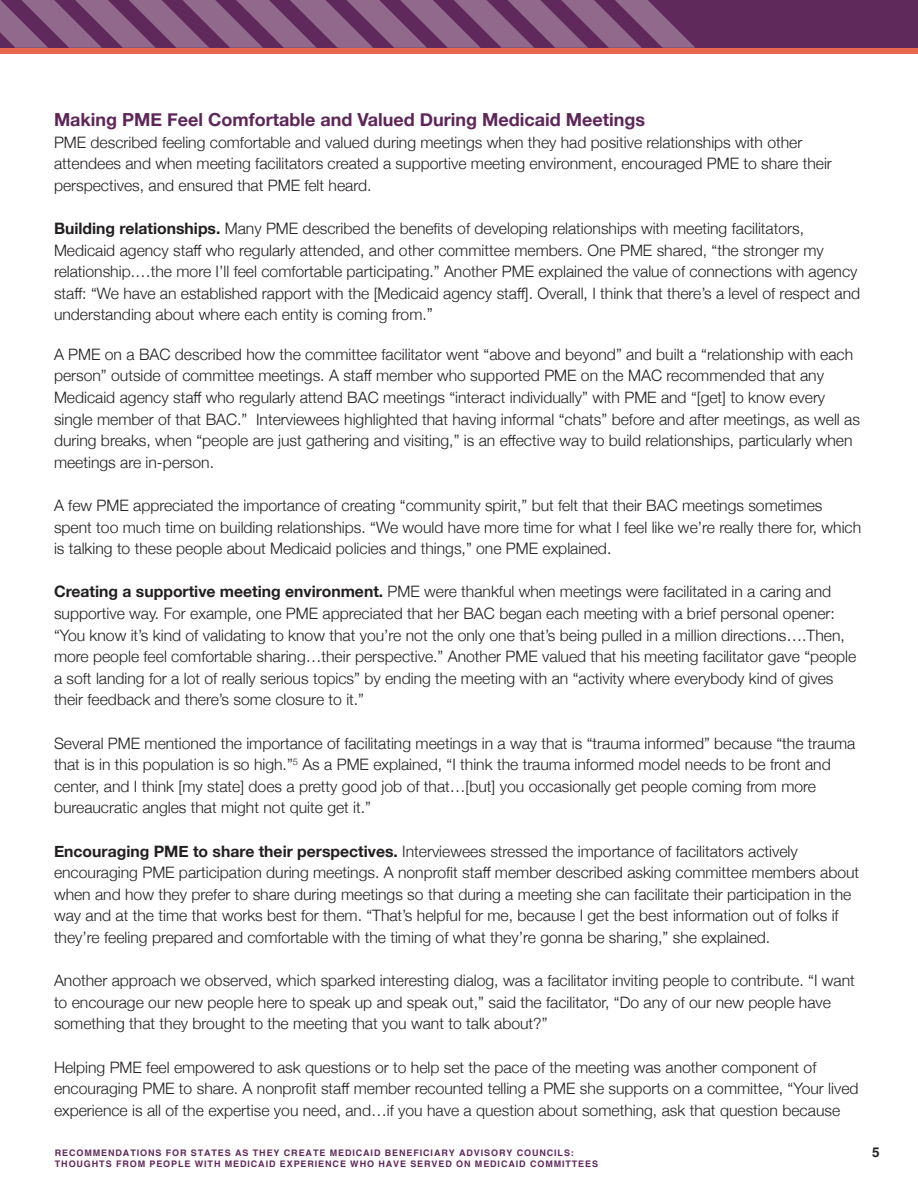
<style>
.page{position:relative;width:918px;height:1188px;background:#fff}
.page>*{position:absolute;margin:0;border:0;box-sizing:border-box;transform-origin:0 0}
.t1{font:700 18px "Helvetica Neue";color:#5e2658}
.t2{font:300 15.75px/21.6px "Helvetica Neue";color:#231f20}
.t3{font:700 13.5px "Helvetica";color:#231f20}
.t4{font:700 9px "Helvetica";letter-spacing:.1em;color:#60295b}
.s1{font-weight:700}
.s2{font-size:16.5px}
</style>
<div class="page">
<div style="left:0;top:0;width:918px;height:49px;background:#60295b"></div>
<div style="left:0;top:48px;width:918px;height:5px;background:#e9674f"></div>
<svg style="left:0;top:0;width:695px;height:48px"></svg>
<p class="t1" style="left:54px;top:106px;width:593px">Making PME Feel Comfortable and Valued During Medicaid Meetings</p>
<p class="t2" style="left:54px;top:130px;width:779px">PME described feeling comfortable and valued during meetings when they had positive relationships with other attendees and when meeting facilitators created a supportive meeting environment, encouraged PME to share their perspectives, and ensured that PME felt heard.</p>
<p class="t2" style="left:54px;top:217px;width:808px"><span class="s1">Building relationships.</span> Many PME described the benefits of developing relationships with meeting facilitators, Medicaid agency staff who regularly attended, and other committee members. One PME shared, “the stronger my relationship.…the more I’ll feel comfortable participating.” Another PME explained the value of connections with agency staff: “We have an established rapport with the [Medicaid agency staff]. Overall, I think that there’s a level of respect and understanding about where each entity is coming from.<span class="s2">”</span></p>
<p class="t2" style="left:54px;top:342px;width:808px">A PME on a BAC described how the committee facilitator went “above and beyond” and built a “relationship with each person” outside of committee meetings. A staff member who supported PME on the MAC recommended that any Medicaid agency staff who regularly attend BAC meetings “interact individually” with PME and “[get] to know every single member of that BAC.” Interviewees highlighted that having informal “chats” before and after meetings, as well as during breaks, when “people are just gathering and visiting,” is an effective way to build relationships, particularly when meetings are in-person.</p>
<p class="t2" style="left:54px;top:494px;width:809px">A few PME appreciated the importance of creating “community spirit,” but felt that their BAC meetings sometimes spent too much time on building relationships. “We would have more time for what I feel like we’re really there for, which is talking to these people about Medicaid policies and things,” one PME explained.</p>
<p class="t2" style="left:54px;top:580px;width:804px"><span class="s1">Creating a supportive meeting environment.</span> PME were thankful when meetings were facilitated in a caring and supportive way. For example, one PME appreciated that her BAC began each meeting with a brief personal opener: “You know it’s kind of validating to know that you’re not the only one that’s being pulled in a million directions….Then, more people feel comfortable sharing…their perspective.” Another PME valued that his meeting facilitator gave “people a soft landing for a lot of really serious topics” by ending the meeting with an “activity where everybody kind of gives their feedback and there’s some closure to it.”</p>
<p class="t2" style="left:54px;top:731px;width:803px">Several PME mentioned the importance of facilitating meetings in a way that is “trauma informed” because “the trauma that is in this population is so high.”<sup>5</sup> As a PME explained, “I think the trauma informed model needs to be front and center, and I think [my state] does a pretty good job of that…[but] you occasionally get people coming from more bureaucratic angles that might not quite get it.”</p>
<p class="t2" style="left:54px;top:839px;width:807px"><span class="s1">Encouraging PME to share their perspectives.</span> Interviewees stressed the importance of facilitators actively encouraging PME participation during meetings. A nonprofit staff member described asking committee members about when and how they prefer to share during meetings so that during a meeting she can facilitate their participation in the way and at the time that works best for them. “That’s helpful for me, because I get the best information out of folks if they’re feeling prepared and comfortable with the timing of what they’re gonna be sharing,” she explained.</p>
<p class="t2" style="left:54px;top:969px;width:802px">Another approach we observed, which sparked interesting dialog, was a facilitator inviting people to contribute. “I want to encourage our new people here to speak up and speak out,” said the facilitator, “Do any of our new people have something that they brought to the meeting that you want to talk about?”</p>
<p class="t2" style="left:54px;top:1055px;width:806px">Helping PME feel empowered to ask questions or to help set the pace of the meeting was another component of encouraging PME to share. A nonprofit staff member recounted telling a PME she supports on a committee, “Your lived experience is all of the expertise you need, and…if you have a question about something, ask that question because</p>
<p class="t4" style="left:55px;top:1148px;width:521px">RECOMMENDATIONS FOR STATES AS THEY CREATE MEDICAID BENEFICIARY ADVISORY COUNCILS:</p>
<p class="t3" style="left:872px;top:1144px;width:9px">5</p>
<p class="t4" style="left:55px;top:1158px;width:545px">THOUGHTS FROM PEOPLE WITH MEDICAID EXPERIENCE WHO HAVE SERVED ON MEDICAID COMMITTEES</p>
</div>
